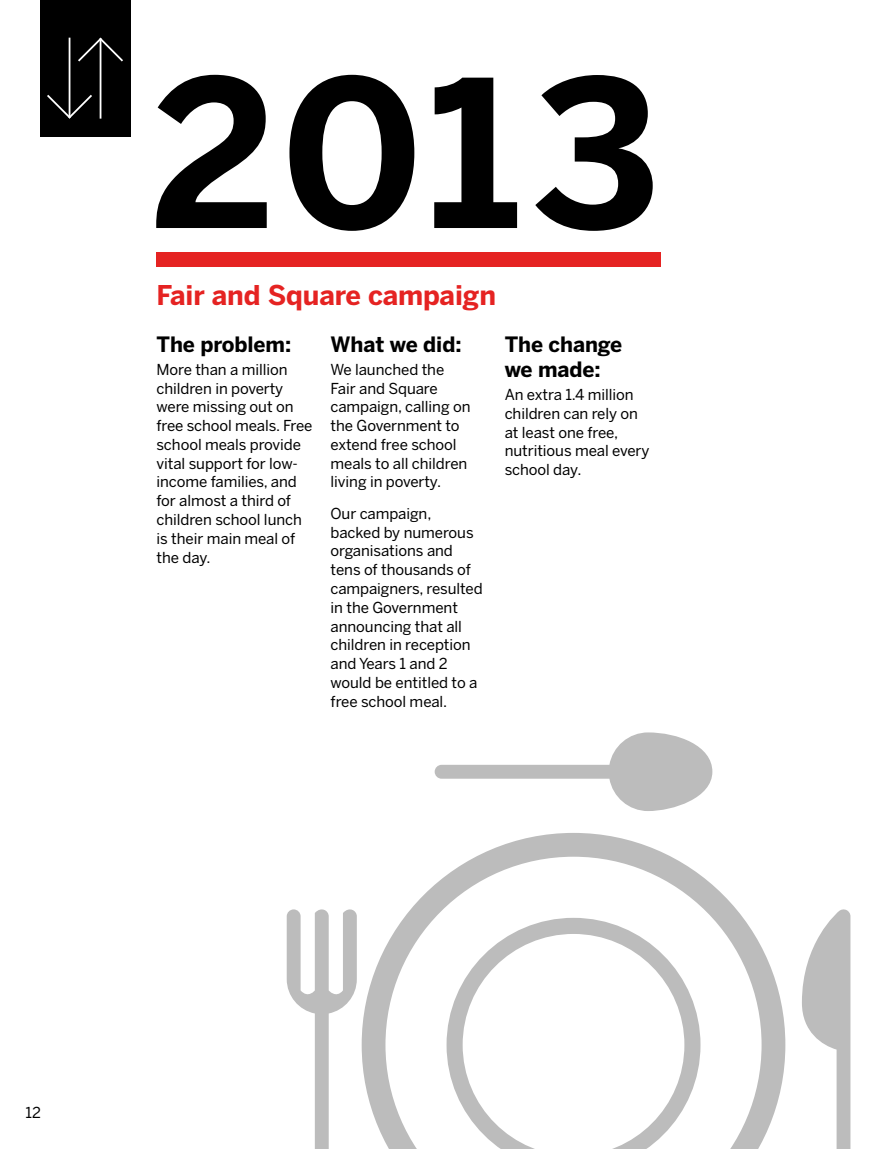
<style>
.page{position:relative;width:893px;height:1149px;background:#fff}
.page>*{position:absolute;margin:0;border:0;box-sizing:border-box;transform-origin:0 0}
.t1{font:700 203.1px "Benton Sans";color:#000}
.t2{font:700 27px "Benton Sans";letter-spacing:-.005em;color:#e52322}
.t3{font:700 21px/25.2px "Benton Sans";letter-spacing:-.005em;color:#000}
.t4{font:15px/18.8px "Benton Sans";letter-spacing:-.005em;color:#000}
</style>
<div class="page">
<svg style="left:802px;top:909px;width:48px;height:239px"></svg>
<svg style="left:362px;top:833px;width:423px;height:315px"></svg>
<svg style="left:447px;top:917px;width:253px;height:231px"></svg>
<svg style="left:435px;top:732px;width:277px;height:78px"></svg>
<svg style="left:287px;top:909px;width:70px;height:239px"></svg>
<div style="left:40px;top:0;width:90px;height:136px;background:#000"></div>
<svg style="left:78px;top:37px;width:45px;height:26px"></svg>
<hr style="left:100px;top:39px;width:1px;height:80px;background:#fff">
<svg style="left:47px;top:93px;width:45px;height:26px"></svg>
<hr style="left:69px;top:38px;width:1px;height:79px;background:#fff">
<div style="left:156px;top:252px;width:505px;height:15px;background:#e52322"></div>
<h1 class="t1" style="left:151px;top:33px;width:510px">2013</h1>
<h2 class="t2" style="left:156px;top:279px;width:341px">Fair and Square campaign</h2>
<h3 class="t3" style="left:156px;top:331px;width:136px">The problem:</h3>
<p class="t4" style="left:156px;top:360px;width:158px">More than a million children in poverty were missing out on free school meals. Free school meals provide vital support for low&shy;income families, and for almost a third of children school lunch is their main meal of the day.</p>
<h3 class="t3" style="left:331px;top:331px;width:132px">What we did:</h3>
<p class="t4" style="left:331px;top:360px;width:141px">We launched the<br>Fair and Square campaign, calling on the Government to extend free school meals to all children living in poverty.</p>
<p class="t4" style="left:331px;top:504px;width:154px">Our campaign, backed by numerous organisations and tens of thousands of campaigners, resulted in the Government announcing that all children in reception and Years 1 and 2 would be entitled to a free school meal.</p>
<h3 class="t3" style="left:505px;top:331px;width:119px">The change we made:</h3>
<p class="t4" style="left:505px;top:385px;width:146px">An extra 1.4 million children can rely on at least one free, nutritious meal every school day.</p>
<p class="t4" style="left:26px;top:1102px;width:17px">12</p>
</div>
